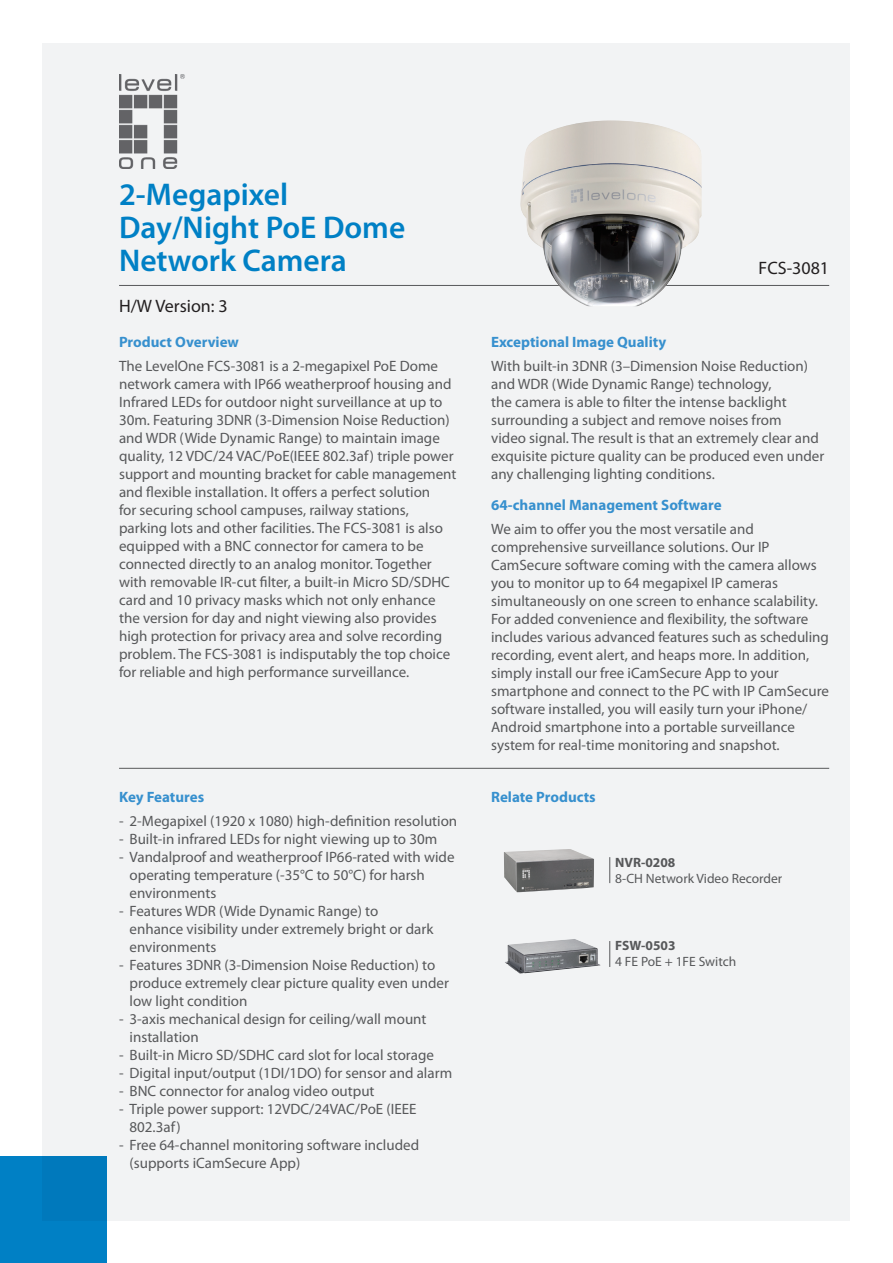
<style>
.page{position:relative;width:893px;height:1263px;background:#fff}
.page>*{position:absolute;margin:0;border:0;box-sizing:border-box;transform-origin:0 0}
.t1{font:600 31.5px/33px "Myriad Pro";color:#0080c5}
.t2{font:18px "Myriad Pro";color:#231f20}
.t3{font:15px/18px "Myriad Pro";color:#57585a}
.t4{font:700 15px "Myriad Pro";color:#3790ce}
.t5{font:13.5px "Myriad Pro";color:#57585a}
.t6{font:700 13.5px "Myriad Pro";color:#57585a}
</style>
<div class="page">
<div style="left:43px;top:43px;width:807px;height:1177px;background:#f2f3f4"></div>
<div style="left:0;top:1157px;width:106px;height:106px;background:#0080c5"></div>
<img style="left:119px;top:74px;width:66px;height:94px">
<hr style="left:119px;top:285px;width:710px;height:1px;background:#57585a">
<hr style="left:119px;top:768px;width:710px;height:1px;background:#57585a">
<svg style="left:609px;top:857px;width:1px;height:26px"></svg>
<svg style="left:609px;top:941px;width:1px;height:26px"></svg>
<img style="left:504px;top:849px;width:90px;height:43px">
<img style="left:505px;top:939px;width:96px;height:34px">
<img style="left:520px;top:120px;width:182px;height:186px">
<h1 class="t1" style="left:119px;top:177px;width:288px">2-Megapixel<br>Day/Night PoE Dome<br>Network Camera</h1>
<p class="t2" style="left:119px;top:295px;width:110px">H/W Version: 3</p>
<p class="t4" style="left:119px;top:332px;width:121px">Product Overview</p>
<p class="t3" style="left:119px;top:357px;width:339px">The LevelOne FCS-3081 is a 2-megapixel PoE Dome network camera with IP66 weatherproof housing and Infrared LEDs for outdoor night surveillance at up to 30m. Featuring 3DNR (3-Dimension Noise Reduction) and WDR (Wide Dynamic Range) to maintain image quality, 12 VDC/24 VAC/PoE(IEEE 802.3af) triple power support and mounting bracket for cable management and flexible installation. It offers a perfect solution<br>for securing school campuses, railway stations, parking lots and other facilities. The FCS-3081 is also equipped with a BNC connector for camera to be connected directly to an analog monitor. Together with removable IR-cut filter, a built-in Micro SD/SDHC card and 10 privacy masks which not only enhance the version for day and night viewing also provides high protection for privacy area and solve recording problem. The FCS-3081 is indisputably the top choice for reliable and high performance surveillance.</p>
<p class="t4" style="left:119px;top:787px;width:87px">Key Features</p>
<p class="t3" style="left:119px;top:812px;width:340px">- 2-Megapixel (1920 x 1080) high-definition resolution</p>
<p class="t3" style="left:119px;top:830px;width:320px">- Built-in infrared LEDs for night viewing up to 30m</p>
<p class="t3" style="left:130px;top:848px;width:326px;text-indent:-10px">- Vandalproof and weatherproof IP66-rated with wide operating temperature (-35°C to 50°C) for harsh environments</p>
<p class="t3" style="left:130px;top:902px;width:305px;text-indent:-10px">- Features WDR (Wide Dynamic Range) to enhance visibility under extremely bright or dark environments</p>
<p class="t3" style="left:130px;top:956px;width:321px;text-indent:-10px">- Features 3DNR (3-Dimension Noise Reduction) to produce extremely clear picture quality even under low light condition</p>
<p class="t3" style="left:130px;top:1010px;width:298px;text-indent:-10px">- 3-axis mechanical design for ceiling/wall mount installation</p>
<p class="t3" style="left:119px;top:1046px;width:316px">- Built-in Micro SD/SDHC card slot for local storage</p>
<p class="t3" style="left:119px;top:1064px;width:335px">- Digital input/output (1DI/1DO) for sensor and alarm</p>
<p class="t3" style="left:119px;top:1082px;width:257px">- BNC connector for analog video output</p>
<p class="t3" style="left:130px;top:1100px;width:288px;text-indent:-10px">- Triple power support: 12VDC/24VAC/PoE (IEEE<br>802.3af)</p>
<p class="t3" style="left:130px;top:1136px;width:291px;text-indent:-10px">- Free 64-channel monitoring software included (supports iCamSecure App)</p>
<p class="t2" style="left:759px;top:256px;width:72px">FCS-3081</p>
<p class="t4" style="left:491px;top:332px;width:177px">Exceptional Image Quality</p>
<p class="t3" style="left:491px;top:357px;width:335px">With built-in 3DNR (3–Dimension Noise Reduction) and WDR (Wide Dynamic Range) technology,<br>the camera is able to filter the intense backlight surrounding a subject and remove noises from<br>video signal. The result is that an extremely clear and exquisite picture quality can be produced even under any challenging lighting conditions.</p>
<p class="t4" style="left:491px;top:495px;width:232px">64-channel Management Software</p>
<p class="t3" style="left:491px;top:520px;width:339px">We aim to offer you the most versatile and comprehensive surveillance solutions. Our IP CamSecure software coming with the camera allows you to monitor up to 64 megapixel IP cameras simultaneously on one screen to enhance scalability.<br>For added convenience and flexibility, the software includes various advanced features such as scheduling recording, event alert, and heaps more. In addition, simply install our free iCamSecure App to your smartphone and connect to the PC with IP CamSecure software installed, you will easily turn your iPhone/ Android smartphone into a portable surveillance system for real-time monitoring and snapshot.</p>
<p class="t4" style="left:491px;top:787px;width:106px">Relate Products</p>
<p class="t6" style="left:615px;top:853px;width:62px">NVR-0208</p>
<p class="t5" style="left:615px;top:870px;width:169px">8-CH Network Video Recorder</p>
<p class="t6" style="left:615px;top:937px;width:62px">FSW-0503</p>
<p class="t5" style="left:615px;top:954px;width:123px">4 FE PoE + 1FE Switch</p>
</div>
